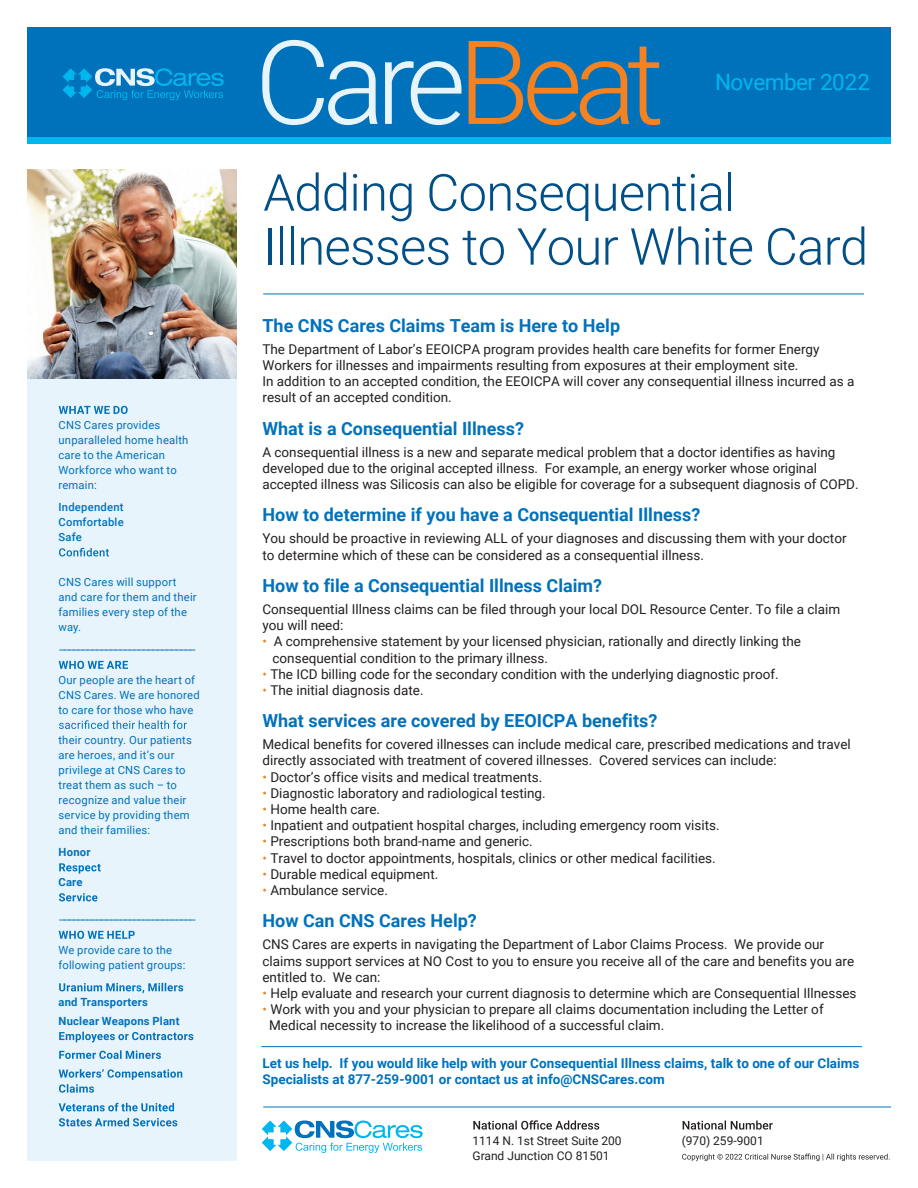
<style>
.page{position:relative;width:918px;height:1188px;background:#fff}
.page>*{position:absolute;margin:0;border:0;box-sizing:border-box;transform-origin:0 0}
.t1{font:300 51px/54px "Roboto";letter-spacing:-.015em;color:#004f87}
.t2{font:22.5px "Roboto";letter-spacing:-.02em;color:#00b6ef}
.t3{font:700 18px "Roboto";color:#0072bc}
.t4{font:13.5px/16.2px "Roboto";color:#231f20}
.t5{font:700 13.5px/16.2px "Roboto";color:#0072bc}
.t6{font:12px/15px "Roboto";color:#231f20}
.t7{font:11.25px/15px "Roboto";letter-spacing:.015em;color:#0072bc}
.t8{font:700 11.25px/18.8px "Roboto";letter-spacing:.02em;color:#0072bc}
.t9{font:500 11.25px/15px "Roboto";letter-spacing:.02em;color:#0072bc;text-align:justify}
.s1{color:#f58220}
</style>
<div class="page">
<div style="left:27px;top:27px;width:864px;height:117px;background:#0072bc"></div>
<div style="left:27px;top:137px;width:864px;height:7px;background:#00b6ef"></div>
<svg style="left:262px;top:40px;width:116px;height:85px"></svg>
<svg style="left:385px;top:61px;width:77px;height:64px"></svg>
<svg style="left:469px;top:41px;width:191px;height:84px"></svg>
<svg style="left:62px;top:68px;width:162px;height:32px"></svg>
<div style="left:27px;top:170px;width:209px;height:991px;background:#e8f4fb"></div>
<hr style="left:263px;top:1107px;width:628px;height:1px;background:#0072bc">
<svg style="left:262px;top:1120px;width:161px;height:33px"></svg>
<svg style="left:473px;top:1120px;width:126px;height:10px"></svg>
<svg style="left:683px;top:1120px;width:90px;height:10px"></svg>
<svg style="left:682px;top:1154px;width:208px;height:7px"></svg>
<hr style="left:263px;top:294px;width:601px;height:1px;background:#0072bc">
<svg style="left:59px;top:406px;width:69px;height:8px"></svg>
<svg style="left:59px;top:548px;width:50px;height:8px"></svg>
<svg style="left:59px;top:661px;width:69px;height:8px"></svg>
<svg style="left:59px;top:720px;width:128px;height:9px"></svg>
<svg style="left:59px;top:863px;width:42px;height:11px"></svg>
<svg style="left:59px;top:893px;width:38px;height:8px"></svg>
<svg style="left:59px;top:931px;width:76px;height:8px"></svg>
<svg style="left:59px;top:983px;width:124px;height:10px"></svg>
<svg style="left:59px;top:1032px;width:134px;height:10px"></svg>
<svg style="left:59px;top:1050px;width:102px;height:9px"></svg>
<svg style="left:59px;top:1069px;width:123px;height:24px"></svg>
<svg style="left:59px;top:1103px;width:115px;height:8px"></svg>
<svg style="left:59px;top:1118px;width:118px;height:8px"></svg>
<img style="left:27px;top:170px;width:209px;height:209px">
<hr style="left:261px;top:1046px;width:601px;height:1px;background:#0072bc">
<p class="t7" style="left:58px;top:417px;width:131px">CNS Cares provides unparalleled home health care to the American<br>Workforce who want to remain:</p>
<p class="t9" style="left:58px;top:499px;width:67px">Independent Comfortable Safe</p>
<p class="t7" style="left:58px;top:574px;width:140px">CNS Cares will support and care for them and their families every step of the way.</p>
<p class="t7" style="left:59px;top:642px;width:140px">–––––––––––––––––––––––––––––</p>
<p class="t7" style="left:58px;top:672px;width:143px">Our people are the heart of<br>CNS Cares. We are honored to care for those who have</p>
<p class="t7" style="left:58px;top:732px;width:135px">their country. Our patients are heroes, and it’s our privilege at CNS Cares to treat them as such – to recognize and value their service by providing them and their families:</p>
<p class="t8" style="left:59px;top:843px;width:33px">Honor</p>
<p class="t8" style="left:58px;top:873px;width:26px">Care</p>
<p class="t7" style="left:58px;top:912px;width:140px">–––––––––––––––––––––––––––––</p>
<p class="t7" style="left:58px;top:942px;width:129px">We provide care to the following patient groups:</p>
<p class="t8" style="left:58px;top:993px;width:123px">and Transporters<br>Nuclear Weapons Plant</p>
<h2 class="t2" style="left:715px;top:67px;width:156px">November 2022</h2>
<h1 class="t1" style="left:263px;top:164px;width:607px">Adding Consequential<br>Illnesses to Your White Card</h1>
<h3 class="t3" style="left:262px;top:313px;width:359px">The CNS Cares Claims Team is Here to Help</h3>
<p class="t4" style="left:262px;top:340px;width:593px">The Department of Labor’s EEOICPA program provides health care benefits for former Energy Workers for illnesses and impairments resulting from exposures at their employment site.<br>In addition to an accepted condition, the EEOICPA will cover any consequential illness incurred as a result of an accepted condition.</p>
<h3 class="t3" style="left:262px;top:416px;width:263px">What is a Consequential Illness?</h3>
<p class="t4" style="left:262px;top:443px;width:598px">A consequential illness is a new and separate medical problem that a doctor identifies as having developed due to the original accepted illness. For example, an energy worker whose original accepted illness was Silicosis can also be eligible for coverage for a subsequent diagnosis of COPD.</p>
<h3 class="t3" style="left:262px;top:502px;width:439px">How to determine if you have a Consequential Illness?</h3>
<p class="t4" style="left:262px;top:530px;width:586px">You should be proactive in reviewing ALL of your diagnoses and discussing them with your doctor to determine which of these can be considered as a consequential illness.</p>
<h3 class="t3" style="left:262px;top:573px;width:341px">How to file a Consequential Illness Claim?</h3>
<p class="t4" style="left:262px;top:601px;width:579px">Consequential Illness claims can be filed through your local DOL Resource Center. To file a claim you will need:</p>
<p class="t4" style="left:273px;top:633px;width:530px;text-indent:-10px"><span class="s1">•</span> A comprehensive statement by your licensed physician, rationally and directly linking the consequential condition to the primary illness.</p>
<p class="t4" style="left:262px;top:665px;width:518px"><span class="s1">•</span> The ICD billing code for the secondary condition with the underlying diagnostic proof.</p>
<p class="t4" style="left:262px;top:682px;width:163px"><span class="s1">•</span> The initial diagnosis date.</p>
<h3 class="t3" style="left:262px;top:708px;width:396px">What services are covered by EEOICPA benefits?</h3>
<p class="t4" style="left:262px;top:736px;width:590px">Medical benefits for covered illnesses can include medical care, prescribed medications and travel directly associated with treatment of covered illnesses. Covered services can include:</p>
<p class="t4" style="left:262px;top:768px;width:281px"><span class="s1">•</span> Doctor’s office visits and medical treatments.</p>
<p class="t4" style="left:262px;top:784px;width:285px"><span class="s1">•</span> Diagnostic laboratory and radiological testing.</p>
<p class="t4" style="left:262px;top:801px;width:119px"><span class="s1">•</span> Home health care.</p>
<p class="t4" style="left:262px;top:817px;width:459px"><span class="s1">•</span> Inpatient and outpatient hospital charges, including emergency room visits.</p>
<p class="t4" style="left:262px;top:833px;width:272px"><span class="s1">•</span> Prescriptions both brand-name and generic.</p>
<p class="t4" style="left:262px;top:849px;width:455px"><span class="s1">•</span> Travel to doctor appointments, hospitals, clinics or other medical facilities.</p>
<p class="t4" style="left:262px;top:865px;width:177px"><span class="s1">•</span> Durable medical equipment.</p>
<p class="t4" style="left:262px;top:882px;width:127px"><span class="s1">•</span> Ambulance service.</p>
<h3 class="t3" style="left:262px;top:908px;width:216px">How Can CNS Cares Help?</h3>
<p class="t4" style="left:262px;top:936px;width:593px">CNS Cares are experts in navigating the Department of Labor Claims Process. We provide our claims support services at NO Cost to you to ensure you receive all of the care and benefits you are entitled to. We can:</p>
<p class="t4" style="left:262px;top:985px;width:595px"><span class="s1">•</span> Help evaluate and research your current diagnosis to determine which are Consequential Illnesses</p>
<p class="t4" style="left:269px;top:1001px;width:556px;text-indent:-7px"><span class="s1">•</span> Work with you and your physician to prepare all claims documentation including the Letter of<br>Medical necessity to increase the likelihood of a successful claim.</p>
<p class="t5" style="left:262px;top:1055px;width:598px">Let us help. If you would like help with your Consequential Illness claims, talk to one of our Claims<br>Specialists at 877-259-9001 or contact us at info@CNSCares.com</p>
<p class="t6" style="left:472px;top:1132px;width:151px">1114 N. 1st Street Suite 200<br>Grand Junction CO 81501</p>
<p class="t6" style="left:682px;top:1132px;width:84px">(970) 259-9001</p>
</div>
